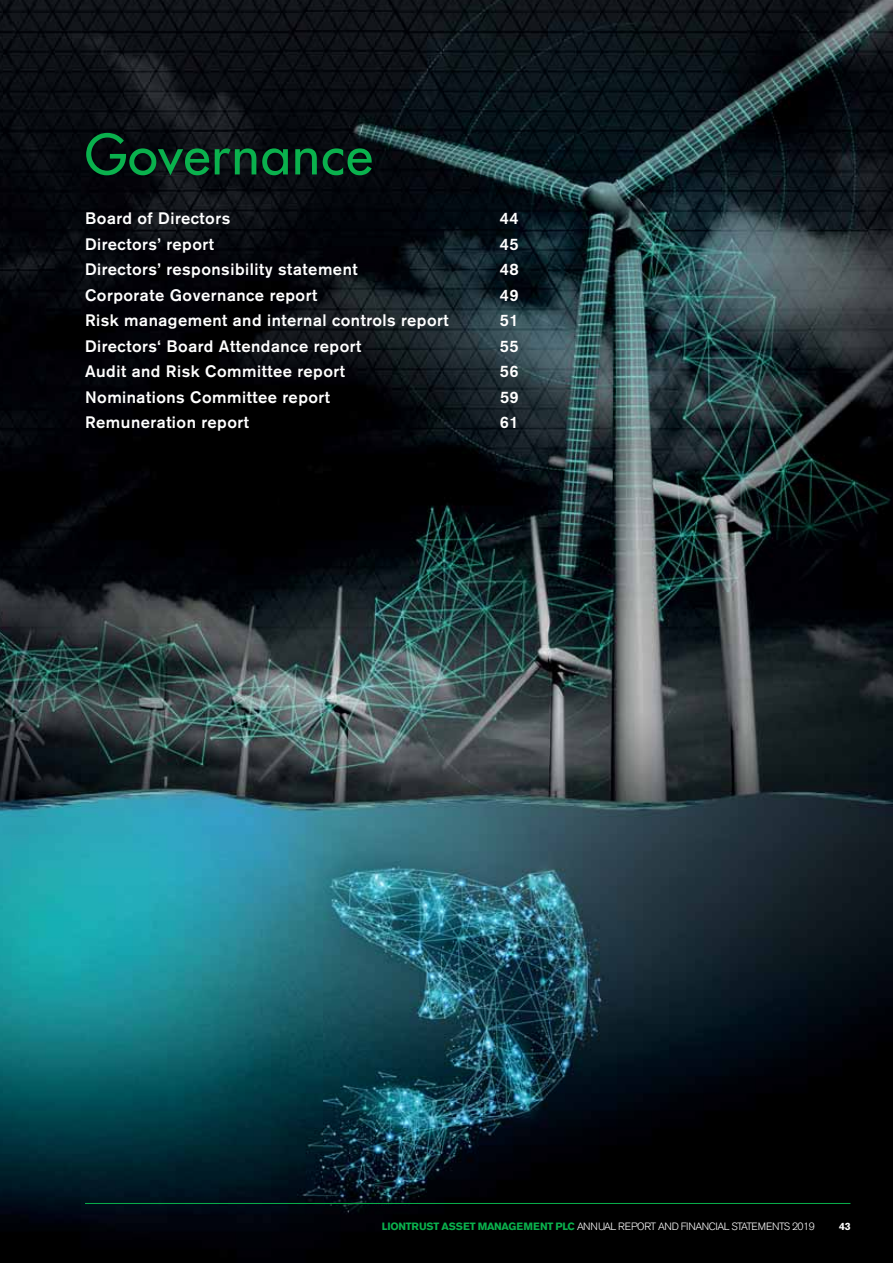
<style>
.page{position:relative;width:893px;height:1263px;background:#fff}
.page>*{position:absolute;margin:0;border:0;box-sizing:border-box;transform-origin:0 0}
.t1{font:54px "Futura LT";letter-spacing:.02em;color:#0ab14d}
.t2{font:500 16.5px/25.5px "Akzidenz Grotesk BE";letter-spacing:.03em;color:#fff}
.t3{font:300 10.5px "Akzidenz Grotesk BE";letter-spacing:-.05em;color:#fff}
.t4{font:700 10.5px "Akzidenz Grotesk BE";color:#fff}
.s1{font-weight:700;color:#0ab14d}
</style>
<div class="page">
<img style="left:0;top:0;width:893px;height:1263px">
<hr style="left:85px;top:1203px;width:765px;height:1px;background:#0ab14d">
<h1 class="t1" style="left:85px;top:128px;width:289px">Governance</h1>
<p class="t2" style="left:85px;top:207px;width:365px">Board of Directors<br>Directors’ report<br>Directors’ responsibility statement<br>Corporate Governance report<br>Risk management and internal controls report<br>Directors‘ Board Attendance report<br>Audit and Risk Committee report<br>Nominations Committee report<br>Remuneration report</p>
<p class="t2" style="left:500px;top:207px;width:20px;text-align:justify">44<br>45<br>48<br>49<br>51<br>55<br>56<br>59<br>61</p>
<p class="t3" style="left:382px;top:1223px;width:434px"><span class="s1">LIONTRUST ASSET MANAGEMENT PLC</span> ANNUAL REPORT AND FINANCIAL STATEMENTS 2019</p>
<p class="t4" style="left:839px;top:1223px;width:13px">43</p>
</div>
